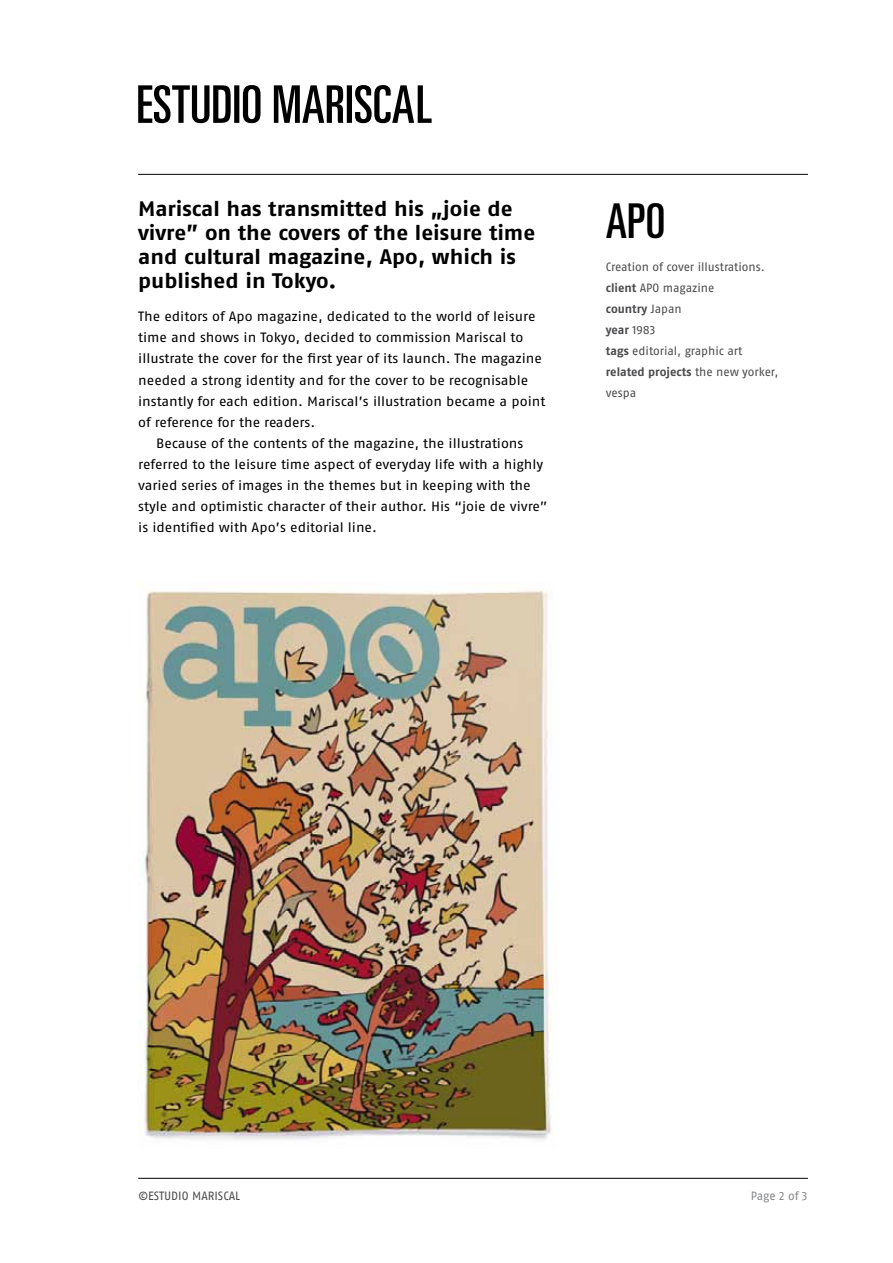
<style>
.page{position:relative;width:893px;height:1263px;background:#fff}
.page>*{position:absolute;margin:0;border:0;box-sizing:border-box;transform-origin:0 0}
.t1{font:ultra-condensed 48px "Univers";color:#000}
.t2{font:21px/24px "Fago No Bold Lf";color:#000;scale:1.06 1}
.t3{font:13.5px "Fago No Regular LF";color:#000;scale:1.06 1}
.t4{font:12px/21px "Fago No Regular LF";color:#4b4b4d}
.t5{font:12px/21px "Fago No Bold Lf";color:#4b4b4d}
.t6{font:12px "Fago No Regular LF";letter-spacing:-.01em;color:#87888a}
.s1{font-family:"Fago No Bold Lf"}
.s2{font-family:"Fago No Regular LF"}
</style>
<div class="page">
<hr style="left:138px;top:1178px;width:670px;height:1px;background:#000">
<hr style="left:138px;top:174px;width:670px;height:1px;background:#000">
<svg style="left:138px;top:85px;width:294px;height:38px"></svg>
<img style="left:138px;top:590px;width:414px;height:550px">
<h2 class="t2" style="left:138px;top:197px;width:376px">Mariscal has transmitted his „joie de vivre” on the covers of the leisure time and cultural magazine, Apo, which is published in Tokyo.</h2>
<p class="t3" style="left:138px;top:309px;width:376px">The editors of Apo magazine, dedicated to the world of leisure</p>
<p class="t3" style="left:138px;top:330px;width:365px">time and shows in Tokyo, decided to commission Mariscal to</p>
<p class="t3" style="left:138px;top:351px;width:382px">illustrate the cover for the first year of its launch. The magazine</p>
<p class="t3" style="left:138px;top:372px;width:370px">needed a strong identity and for the cover to be recognisable</p>
<p class="t3" style="left:138px;top:393px;width:386px">instantly for each edition. Mariscal’s illustration became a point</p>
<p class="t3" style="left:138px;top:414px;width:169px">of reference for the readers.</p>
<p class="t3" style="left:156px;top:435px;width:348px">Because of the contents of the magazine, the illustrations</p>
<p class="t3" style="left:138px;top:456px;width:384px">referred to the leisure time aspect of everyday life with a highly</p>
<p class="t3" style="left:138px;top:477px;width:372px">varied series of images in the themes but in keeping with the</p>
<p class="t3" style="left:138px;top:498px;width:388px">style and optimistic character of their author. His “joie de vivre”</p>
<p class="t3" style="left:138px;top:519px;width:227px">is identified with Apo’s editorial line.</p>
<h1 class="t1" style="left:606px;top:194px;width:61px">APO</h1>
<p class="t4" style="left:606px;top:256px;width:160px">Creation of cover illustrations. <span class="s1">client</span> APO magazine</p>
<p class="t5" style="left:606px;top:298px;width:77px">country <span class="s2">Japan </span>year <span class="s2">1983</span></p>
<p class="t4" style="left:606px;top:340px;width:138px"><span class="s1">tags</span> editorial, graphic art</p>
<p class="t5" style="left:606px;top:361px;width:174px">related projects <span class="s2">the new yorker,</span></p>
<p class="t4" style="left:606px;top:382px;width:32px">vespa</p>
<p class="t4" style="left:138px;top:1185px;width:103px">©ESTUDI O MARISCAL</p>
<p class="t6" style="left:751px;top:1189px;width:58px">Page 2 of 3</p>
</div>
